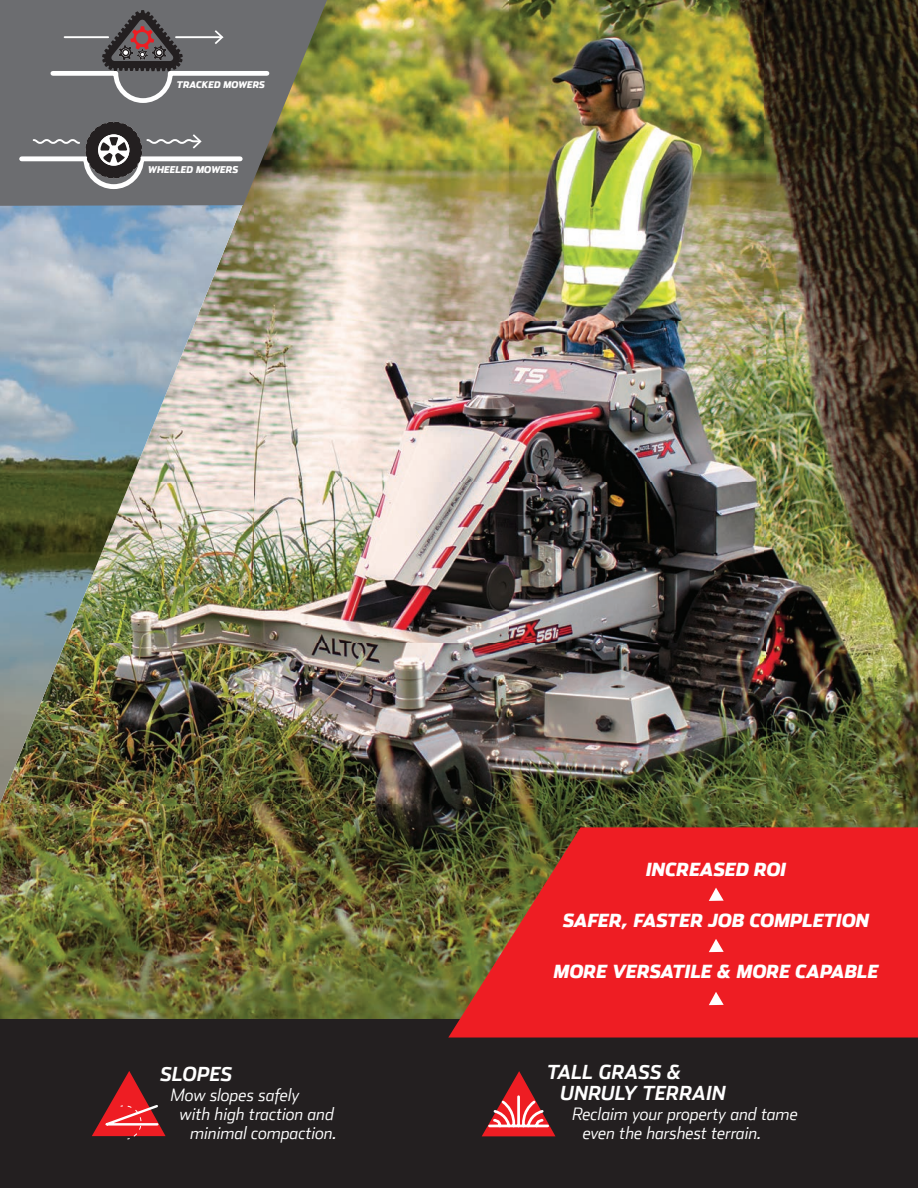
<style>
.page{position:relative;width:918px;height:1188px;background:#fff}
.page>*{position:absolute;margin:0;border:0;box-sizing:border-box;transform-origin:0 0}
.t1{font:italic 700 19.2px/21.1px "Stainless";letter-spacing:.01em;color:#fff}
.t2{font:italic 900 18px "Stainless";color:#fff}
.t3{font:italic 300 17.25px/19.2px "Stainless";color:#fff}
.t4{font:italic 900 9.3px "Stainless";color:#fff}
.t5{font:italic 900 9.15px "Stainless";color:#fff}
</style>
<div class="page">
<img style="left:0;top:0;width:918px;height:1020px">
<img style="left:251px;top:206px;width:75px;height:597px">
<img style="left:0;top:206px;width:251px;height:597px">
<div style="left:0;top:1020px;width:918px;height:168px;background:#231f20"></div>
<svg style="left:482px;top:1071px;width:73px;height:65px"></svg>
<svg style="left:92px;top:1071px;width:74px;height:69px"></svg>
<svg style="left:0;top:0;width:327px;height:206px;background:#747465"></svg>
<svg style="left:49px;top:7px;width:223px;height:98px;background:#706e71"></svg>
<hr style="left:65px;top:36px;width:43px;height:2px;background:#fff">
<svg style="left:18px;top:121px;width:227px;height:71px;background:#757577"></svg>
<svg style="left:448px;top:827px;width:470px;height:211px;background:#d82724"></svg>
<svg style="left:709px;top:888px;width:15px;height:13px"></svg>
<svg style="left:709px;top:992px;width:15px;height:13px"></svg>
<svg style="left:709px;top:939px;width:15px;height:13px"></svg>
<p class="t5" style="left:177px;top:78px;width:90px">TRACKED MOWERS</p>
<p class="t4" style="left:148px;top:164px;width:92px">WHEELED MOWERS</p>
<p class="t1" style="left:160px;top:1063px;width:73px">SLOPES</p>
<p class="t3" style="left:171px;top:1085px;width:130px">Mow slopes safely</p>
<p class="t3" style="left:180px;top:1104px;width:156px">with high traction and</p>
<p class="t3" style="left:190px;top:1123px;width:148px">minimal compaction.</p>
<p class="t2" style="left:646px;top:858px;width:142px">INCREASED ROI</p>
<p class="t2" style="left:563px;top:909px;width:308px">SAFER, FASTER JOB COMPLETION</p>
<p class="t2" style="left:554px;top:960px;width:326px">MORE VERSATILE &amp; MORE CAPABLE</p>
<p class="t1" style="left:561px;top:1061px;width:167px;text-indent:-14px">TALL GRASS &amp;<br>UNRULY TERRAIN</p>
<p class="t3" style="left:583px;top:1104px;width:216px;text-indent:-10px">Reclaim your property and tame even the harshest terrain.</p>
</div>
